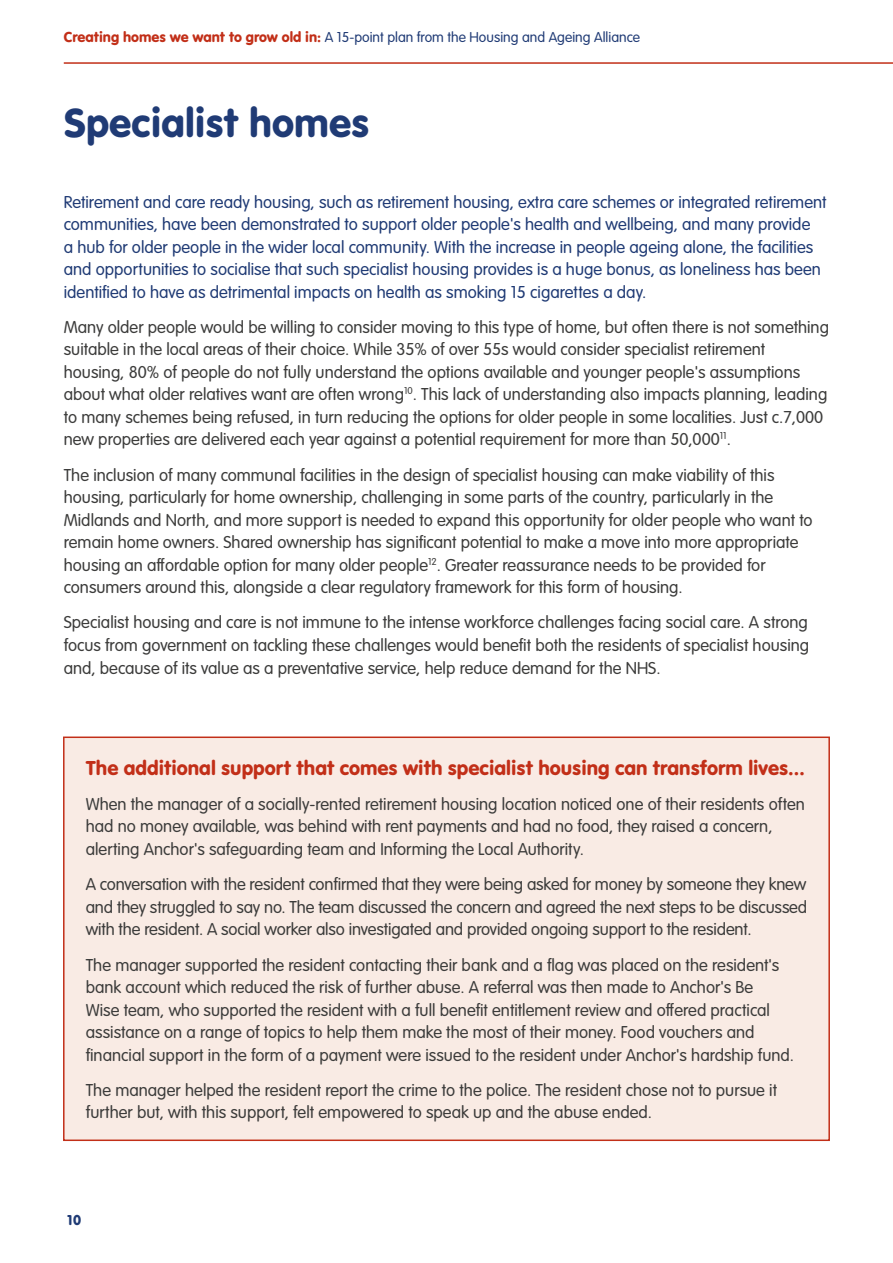
<style>
.page{position:relative;width:893px;height:1263px;background:#fff}
.page>*{position:absolute;margin:0;border:0;box-sizing:border-box;transform-origin:0 0}
.t1{font:42px "VAG Rundschrift D";color:#203b75}
.t2{font:21px "VAG Rundschrift D";color:#c22f18}
.t3{font:300 18px/22.5px "VAG Rundschrift D";color:#3c3c3b}
.t4{font:300 18px/22.5px "VAG Rundschrift D";color:#203b75}
.t5{font:300 15px "VAG Rundschrift D";color:#203b75}
.t6{font:15px "VAG Rundschrift D";color:#203b75}
.s1{font-weight:400;color:#c22f18}
</style>
<div class="page">
<hr style="left:64px;top:62px;width:829px;height:2px;background:#c22f18">
<div style="left:64px;top:737px;width:765px;height:403px;background:#f9ebe4"></div>
<div style="left:63px;top:736px;width:767px;height:405px;border:2px solid #c22f18"></div>
<p class="t5" style="left:64px;top:29px;width:578px"><span class="s1">Creating homes we want to grow old in:</span> A 15-point plan from the Housing and Ageing Alliance</p>
<h1 class="t1" style="left:64px;top:98px;width:307px">Specialist homes</h1>
<p class="t4" style="left:64px;top:191px;width:764px">Retirement and care ready housing, such as retirement housing, extra care schemes or integrated retirement communities, have been demonstrated to support older people's health and wellbeing, and many provide<br>a hub for older people in the wider local community. With the increase in people ageing alone, the facilities and opportunities to socialise that such specialist housing provides is a huge bonus, as loneliness has been identified to have as detrimental impacts on health as smoking 15 cigarettes a day.</p>
<p class="t3" style="left:64px;top:316px;width:767px">Many older people would be willing to consider moving to this type of home, but often there is not something suitable in the local areas of their choice. While 35% of over 55s would consider specialist retirement housing, 80% of people do not fully understand the options available and younger people's assumptions about what older relatives want are often wrong<sup>10</sup>. This lack of understanding also impacts planning, leading to many schemes being refused, in turn reducing the options for older people in some localities. Just c.7,000 new properties are delivered each year against a potential requirement for more than 50,000<sup>11</sup>.</p>
<p class="t3" style="left:64px;top:464px;width:750px">The inclusion of many communal facilities in the design of specialist housing can make viability of this housing, particularly for home ownership, challenging in some parts of the country, particularly in the Midlands and North, and more support is needed to expand this opportunity for older people who want to remain home owners. Shared ownership has significant potential to make a move into more appropriate housing an affordable option for many older people<sup>12</sup>. Greater reassurance needs to be provided for consumers around this, alongside a clear regulatory framework for this form of housing.</p>
<p class="t3" style="left:64px;top:612px;width:747px;text-align:justify">Specialist housing and care is not immune to the intense workforce challenges facing social care. A strong focus from government on tackling these challenges would benefit both the residents of specialist housing and, because of its value as a preventative service, help reduce demand for the NHS.</p>
<p class="t2" style="left:86px;top:755px;width:721px">The additional support that comes with specialist housing can transform lives…</p>
<p class="t3" style="left:86px;top:793px;width:721px">When the manager of a socially-rented retirement housing location noticed one of their residents often had no money available, was behind with rent payments and had no food, they raised a concern, alerting Anchor's safeguarding team and Informing the Local Authority.</p>
<p class="t3" style="left:86px;top:873px;width:723px;text-align:justify">A conversation with the resident confirmed that they were being asked for money by someone they knew and they struggled to say no. The team discussed the concern and agreed the next steps to be discussed with the resident. A social worker also investigated and provided ongoing support to the resident.</p>
<p class="t3" style="left:86px;top:954px;width:710px">The manager supported the resident contacting their bank and a flag was placed on the resident's bank account which reduced the risk of further abuse. A referral was then made to Anchor's Be<br>Wise team, who supported the resident with a full benefit entitlement review and offered practical assistance on a range of topics to help them make the most of their money. Food vouchers and financial support in the form of a payment were issued to the resident under Anchor's hardship fund.</p>
<p class="t3" style="left:86px;top:1079px;width:693px">The manager helped the resident report the crime to the police. The resident chose not to pursue it further but, with this support, felt empowered to speak up and the abuse ended.</p>
<p class="t6" style="left:68px;top:1211px;width:16px">10</p>
</div>
